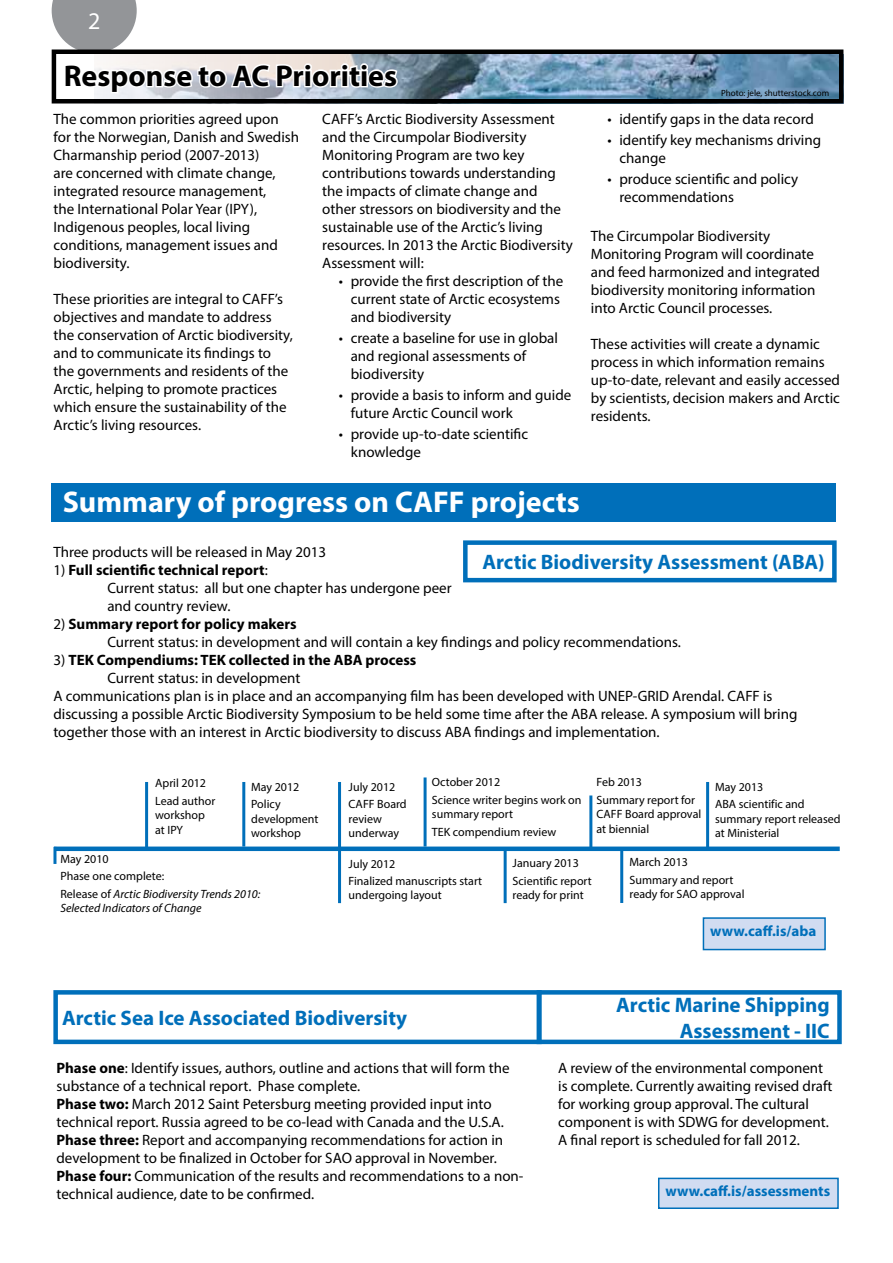
<style>
.page{position:relative;width:893px;height:1263px;background:#fff}
.page>*{position:absolute;margin:0;border:0;box-sizing:border-box;transform-origin:0 0}
.t1{font:700 30px "Myriad Pro";color:#fff}
.t2{font:700 30px "Myriad Pro";color:#000}
.t3{font:24px "Myriad Pro";color:#fff}
.t4{font:700 21px/25.2px "Myriad Pro";color:#006fba;text-align:right}
.t5{font:15px/18px "Myriad Pro";color:#000}
.t6{font:700 15px "Myriad Pro";color:#000}
.t7{font:700 15px "Myriad Pro";color:#006fba}
.t8{font:12px/17.4px "Myriad Pro";color:#000}
.t9{font:italic 12px "Myriad Pro";color:#000}
.t10{font:9px "Myriad Pro";color:#000}
.s1{font-weight:700}
.s2{font-weight:400}
.s3{font-style:italic}
</style>
<div class="page">
<img style="left:399px;top:55px;width:439px;height:44px">
<svg style="left:52px;top:0;width:347px;height:99px"></svg>
<div style="left:51px;top:483px;width:785px;height:39px;background:#006fba"></div>
<div style="left:463px;top:540px;width:374px;height:42px;border:4px solid #006fba"></div>
<div style="left:703px;top:918px;width:122px;height:31px;background:#d1dcf1"></div>
<div style="left:703px;top:917px;width:123px;height:33px;border:2px solid #006fba"></div>
<div style="left:53px;top:990px;width:489px;height:54px;border:4px solid #006fba"></div>
<div style="left:537px;top:990px;width:305px;height:54px;border:4px solid #006fba"></div>
<div style="left:52px;top:50px;width:791px;height:54px;border:4px solid #000"></div>
<div style="left:659px;top:1178px;width:179px;height:30px;background:#d1dcf1"></div>
<div style="left:658px;top:1178px;width:181px;height:31px;border:2px solid #006fba"></div>
<div style="left:54px;top:846px;width:786px;height:5px;background:#006fba"></div>
<hr style="left:706px;top:782px;width:3px;height:67px;background:#006fba">
<hr style="left:242px;top:782px;width:3px;height:64px;background:#006fba">
<hr style="left:145px;top:782px;width:3px;height:67px;background:#006fba">
<hr style="left:53px;top:847px;width:3px;height:17px;background:#006fba">
<hr style="left:424px;top:777px;width:3px;height:69px;background:#006fba">
<hr style="left:504px;top:849px;width:3px;height:54px;background:#006fba">
<hr style="left:338px;top:782px;width:3px;height:121px;background:#006fba">
<hr style="left:589px;top:795px;width:3px;height:54px;background:#006fba">
<hr style="left:620px;top:847px;width:3px;height:56px;background:#006fba">
<h2 class="t3" style="left:88px;top:6px;width:14px">2</h2>
<h1 class="t2" style="left:64px;top:56px;width:335px">Response to AC Priorities</h1>
<p class="t5" style="left:54px;top:109px;width:247px">The common priorities agreed upon for the Norwegian, Danish and Swedish<br>Charmanship period (2007-2013)<br>are concerned with climate change, integrated resource management,<br>the International Polar Year (IPY),<br>Indigenous peoples, local living conditions, management issues and biodiversity.</p>
<p class="t5" style="left:54px;top:289px;width:241px">These priorities are integral to CAFF’s objectives and mandate to address the conservation of Arctic biodiversity, and to communicate its findings to the governments and residents of the Arctic, helping to promote practices which ensure the sustainability of the Arctic’s living resources.</p>
<p class="t5" style="left:322px;top:109px;width:252px">CAFF’s Arctic Biodiversity Assessment and the Circumpolar Biodiversity Monitoring Program are two key contributions towards understanding the impacts of climate change and other stressors on biodiversity and the sustainable use of the Arctic’s living resources. In 2013 the Arctic Biodiversity Assessment will:</p>
<p class="t5" style="left:351px;top:271px;width:214px;text-indent:-12px">• provide the first description of the current state of Arctic ecosystems and biodiversity</p>
<p class="t5" style="left:351px;top:328px;width:209px;text-indent:-12px">• create a baseline for use in global and regional assessments of biodiversity</p>
<p class="t5" style="left:351px;top:385px;width:222px;text-indent:-12px">• provide a basis to inform and guide future Arctic Council work</p>
<p class="t5" style="left:351px;top:424px;width:179px;text-indent:-12px">• provide up-to-date scientific knowledge</p>
<p class="t10" style="left:721px;top:87px;width:110px">Photo: jele, shutterstock.com</p>
<p class="t5" style="left:607px;top:109px;width:208px">• identify gaps in the data record</p>
<p class="t5" style="left:619px;top:130px;width:203px;text-indent:-12px">• identify key mechanisms driving change</p>
<p class="t5" style="left:619px;top:169px;width:180px;text-indent:-12px">• produce scientific and policy recommendations</p>
<p class="t5" style="left:591px;top:226px;width:231px">The Circumpolar Biodiversity Monitoring Program will coordinate and feed harmonized and integrated biodiversity monitoring information into Arctic Council processes.</p>
<p class="t5" style="left:591px;top:334px;width:251px">These activities will create a dynamic process in which information remains up-to-date, relevant and easily accessed by scientists, decision makers and Arctic residents.</p>
<h1 class="t1" style="left:63px;top:483px;width:519px">Summary of progress on CAFF projects</h1>
<h3 class="t4" style="left:482px;top:549px;width:344px">Arctic Biodiversity Assessment (ABA)</h3>
<p class="t5" style="left:53px;top:543px;width:274px">Three products will be released in May 2013</p>
<p class="t5" style="left:107px;top:561px;width:346px;text-indent:-54px">1) <span class="s1">Full scientific technical report</span>:<br>Current status: all but one chapter has undergone peer and country review.</p>
<p class="t5" style="left:107px;top:615px;width:575px;text-indent:-54px">2) <span class="s1">Summary report for policy makers<br></span>Current status: in development and will contain a key findings and policy recommendations.</p>
<p class="t6" style="left:53px;top:650px;width:364px"><span class="s2">3)</span> TEK Compendiums: TEK collected in the ABA process</p>
<p class="t5" style="left:107px;top:669px;width:195px">Current status: in development</p>
<p class="t5" style="left:53px;top:687px;width:721px">A communications plan is in place and an accompanying film has been developed with UNEP-GRID Arendal. CAFF is</p>
<p class="t5" style="left:53px;top:705px;width:746px">discussing a possible Arctic Biodiversity Symposium to be held some time after the ABA release. A symposium will bring</p>
<p class="t5" style="left:53px;top:723px;width:608px">together those with an interest in Arctic biodiversity to discuss ABA findings and implementation.</p>
<p class="t8" style="left:155px;top:774px;width:62px">April 2012<br>Lead author</p>
<p class="t8" style="left:155px;top:808px;width:51px;line-height:14.4px">workshop at IPY</p>
<p class="t8" style="left:251px;top:778px;width:50px">May 2012<br>Policy</p>
<p class="t8" style="left:251px;top:811px;width:69px;line-height:14.4px">development workshop</p>
<p class="t8" style="left:60px;top:850px;width:201px">May 2010<br>Phase one complete:<br>Release of <span class="s3">Arctic Biodiversity Trends 2010:</span></p>
<p class="t9" style="left:60px;top:901px;width:143px">Selected Indicators of Change</p>
<p class="t8" style="left:432px;top:773px;width:151px">October 2012<br>Science writer begins work on</p>
<p class="t8" style="left:432px;top:805px;width:126px">summary report<br>TEK compendium review</p>
<p class="t8" style="left:513px;top:854px;width:81px">January 2013<br>Scientific report</p>
<p class="t8" style="left:513px;top:886px;width:73px">ready for print</p>
<p class="t8" style="left:597px;top:773px;width:100px">Feb 2013<br>Summary report for</p>
<p class="t8" style="left:597px;top:807px;width:106px;line-height:14.4px">CAFF Board approval at biennial</p>
<p class="t8" style="left:629px;top:853px;width:105px">March 2013<br>Summary and report</p>
<p class="t8" style="left:629px;top:885px;width:116px">ready for SAO approval</p>
<p class="t8" style="left:349px;top:778px;width:60px">July 2012<br>CAFF Board</p>
<p class="t8" style="left:349px;top:811px;width:52px;line-height:14.4px">review underway</p>
<p class="t8" style="left:349px;top:855px;width:135px">July 2012<br>Finalized manuscripts start</p>
<p class="t8" style="left:349px;top:886px;width:95px">undergoing layout</p>
<p class="t8" style="left:715px;top:778px;width:91px">May 2013<br>ABA scientific and</p>
<p class="t8" style="left:715px;top:811px;width:127px;line-height:14.4px">summary report released at Ministerial</p>
<p class="t7" style="left:710px;top:921px;width:108px">www.caff.is/aba</p>
<h3 class="t4" style="left:62px;top:1005px;width:346px">Arctic Sea Ice Associated Biodiversity</h3>
<h3 class="t4" style="left:616px;top:992px;width:215px">Arctic Marine Shipping<br>Assessment - IIC</h3>
<p class="t5" style="left:56px;top:1059px;width:469px"><span class="s1">Phase one</span>: Identify issues, authors, outline and actions that will form the substance of a technical report. Phase complete.<br><span class="s1">Phase two:</span> March 2012 Saint Petersburg meeting provided input into technical report. Russia agreed to be co-lead with Canada and the U.S.A.<br><span class="s1">Phase three:</span> Report and accompanying recommendations for action in development to be finalized in October for SAO approval in November.<br><span class="s1">Phase four:</span> Communication of the results and recommendations to a non&shy;technical audience, date to be confirmed.</p>
<p class="t5" style="left:558px;top:1059px;width:276px">A review of the environmental component is complete. Currently awaiting revised draft for working group approval. The cultural component is with SDWG for development.<br>A final report is scheduled for fall 2012.</p>
<p class="t7" style="left:665px;top:1181px;width:166px">www.caff.is/assessments</p>
</div>
